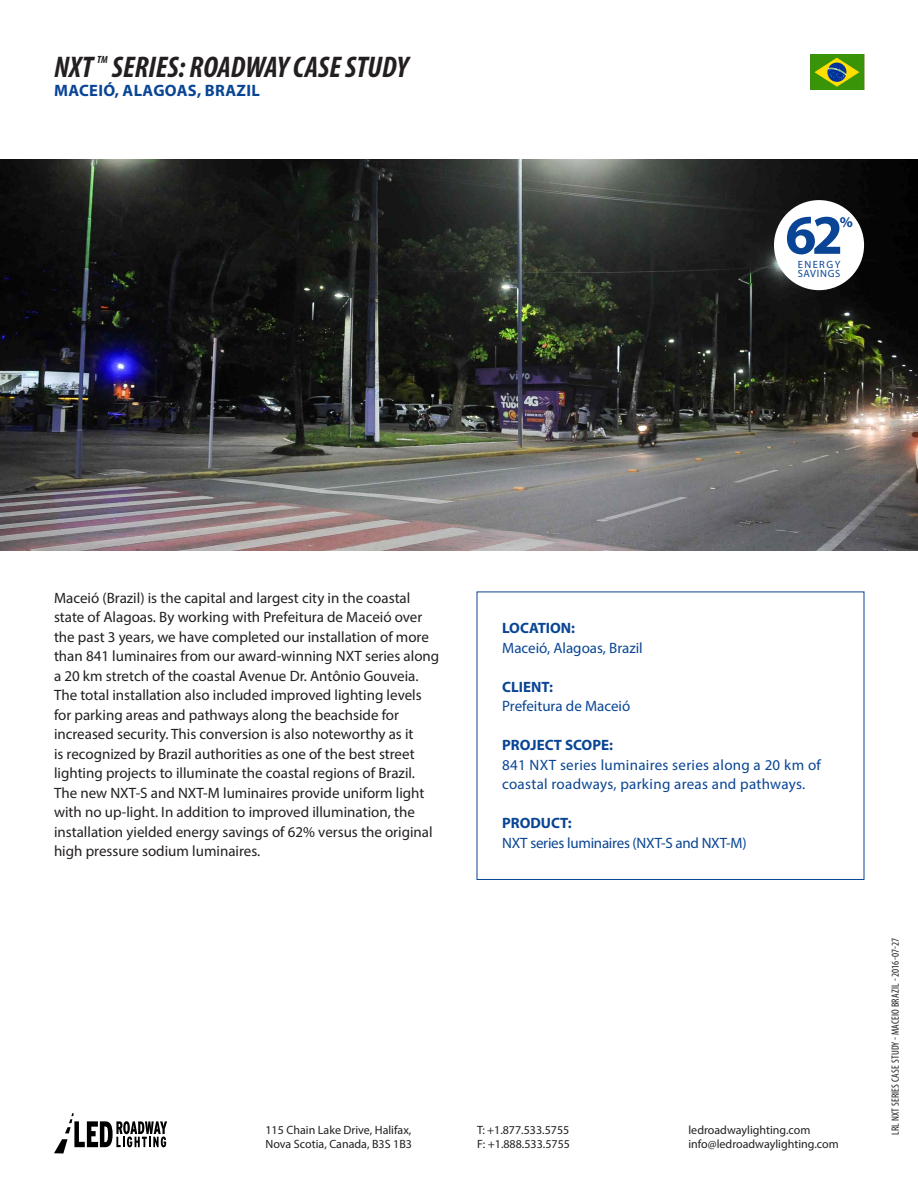
<style>
.page{position:relative;width:918px;height:1188px;background:#fff}
.page>*{position:absolute;margin:0;border:0;box-sizing:border-box;transform-origin:0 0}
.t1{font:700 56.1px "Myriad Pro";color:#094594}
.Main_Heading{font:italic 700 condensed 30px "Myriad Pro";color:#231f20}
.t2{font:700 16.5px "Myriad Pro";letter-spacing:.02em;color:#094594}
.Body_Text{font:15px/19.5px "Myriad Pro";color:#231f20}
.Information_panel{font:15px/19.5px "Myriad Pro";letter-spacing:.01em;color:#094594}
.Information_panel-2{font:700 15px "Myriad Pro";color:#094594}
.Information_panel-3{font:15px "Myriad Pro";letter-spacing:-.015em;color:#094594}
.t3{font:700 14.85px "Myriad Pro";color:#094594}
.t4{font:12px/14.4px "Myriad Pro";color:#231f20}
.File_ID{font:condensed 10.5px "Myriad Pro";letter-spacing:.02em;color:#231f20}
.Energy_savings{font:10.5px/8.9px "Myriad Pro";letter-spacing:.07em;color:#094594}
.Main_Heading-2{font:italic 700 condensed 10.5px "Myriad Pro";color:#231f20}
</style>
<div class="page">
<img style="left:0;top:159px;width:918px;height:391px">
<svg style="left:54px;top:1113px;width:113px;height:40px"></svg>
<img style="left:811px;top:54px;width:53px;height:36px">
<div style="left:774px;top:200px;width:90px;height:90px;background:#fff;border-radius:50%"></div>
<p class="Main_Heading" style="left:54px;top:48px;width:40px">NXT</p>
<p class="Main_Heading-2" style="left:97px;top:53px;width:12px">TM</p>
<p class="Main_Heading" style="left:112px;top:48px;width:298px">SERIES: ROADWAY CASE STUDY</p>
<p class="t2" style="left:54px;top:80px;width:207px">MACEIÓ, ALAGOAS, BRAZIL</p>
<p class="t1" style="left:785px;top:198px;width:59px">62</p>
<p class="t3" style="left:840px;top:213px;width:15px">%</p>
<p class="Energy_savings" style="left:798px;top:260px;width:44px">ENERGY<br>SAVINGS</p>
<p class="Body_Text" style="left:54px;top:588px;width:387px">Maceió (Brazil) is the capital and largest city in the coastal state of Alagoas. By working with Prefeitura de Maceió over the past 3 years, we have completed our installation of more than 841 luminaires from our award-winning NXT series along a 20 km stretch of the coastal Avenue Dr. Antônio Gouveia.<br>The total installation also included improved lighting levels for parking areas and pathways along the beachside for increased security. This conversion is also noteworthy as it<br>is recognized by Brazil authorities as one of the best street lighting projects to illuminate the coastal regions of Brazil.<br>The new NXT-S and NXT-M luminaires provide uniform light with no up-light. In addition to improved illumination, the installation yielded energy savings of 62% versus the original high pressure sodium luminaires.</p>
<p class="Information_panel-2" style="left:502px;top:619px;width:75px">LOCATION:</p>
<p class="Information_panel" style="left:502px;top:638px;width:142px">Maceió, Alagoas, Brazil</p>
<p class="Information_panel-2" style="left:502px;top:677px;width:52px">CLIENT:</p>
<p class="Information_panel" style="left:502px;top:696px;width:130px">Prefeitura de Maceió</p>
<p class="Information_panel-2" style="left:502px;top:736px;width:112px">PROJECT SCOPE:</p>
<p class="Information_panel" style="left:502px;top:755px;width:320px">841 NXT series luminaires series along a 20 km of coastal roadways, parking areas and pathways.</p>
<p class="Information_panel-2" style="left:502px;top:814px;width:71px">PRODUCT:</p>
<p class="Information_panel-3" style="left:502px;top:834px;width:246px">NXT series luminaires (NXT-S and NXT-M)</p>
<p class="t4" style="left:266px;top:1123px;width:148px">115 Chain Lake Drive, Halifax,<br>Nova Scotia, Canada, B3S 1B3</p>
<p class="t4" style="left:477px;top:1123px;width:94px">T: +1.877.533.5755</p>
<p class="t4" style="left:477px;top:1137px;width:95px">F: +1.888.533.5755</p>
<p class="t4" style="left:688px;top:1123px;width:123px">ledroadwaylighting.com</p>
<p class="t4" style="left:688px;top:1137px;width:152px">info@ledroadwaylighting.com</p>
<p class="File_ID" style="left:889px;top:1135px;width:199px;rotate:-90deg">LRL NXT SERIES CASE STUDY - MACEIO BRAZIL - 2016-07-27</p>
</div>
